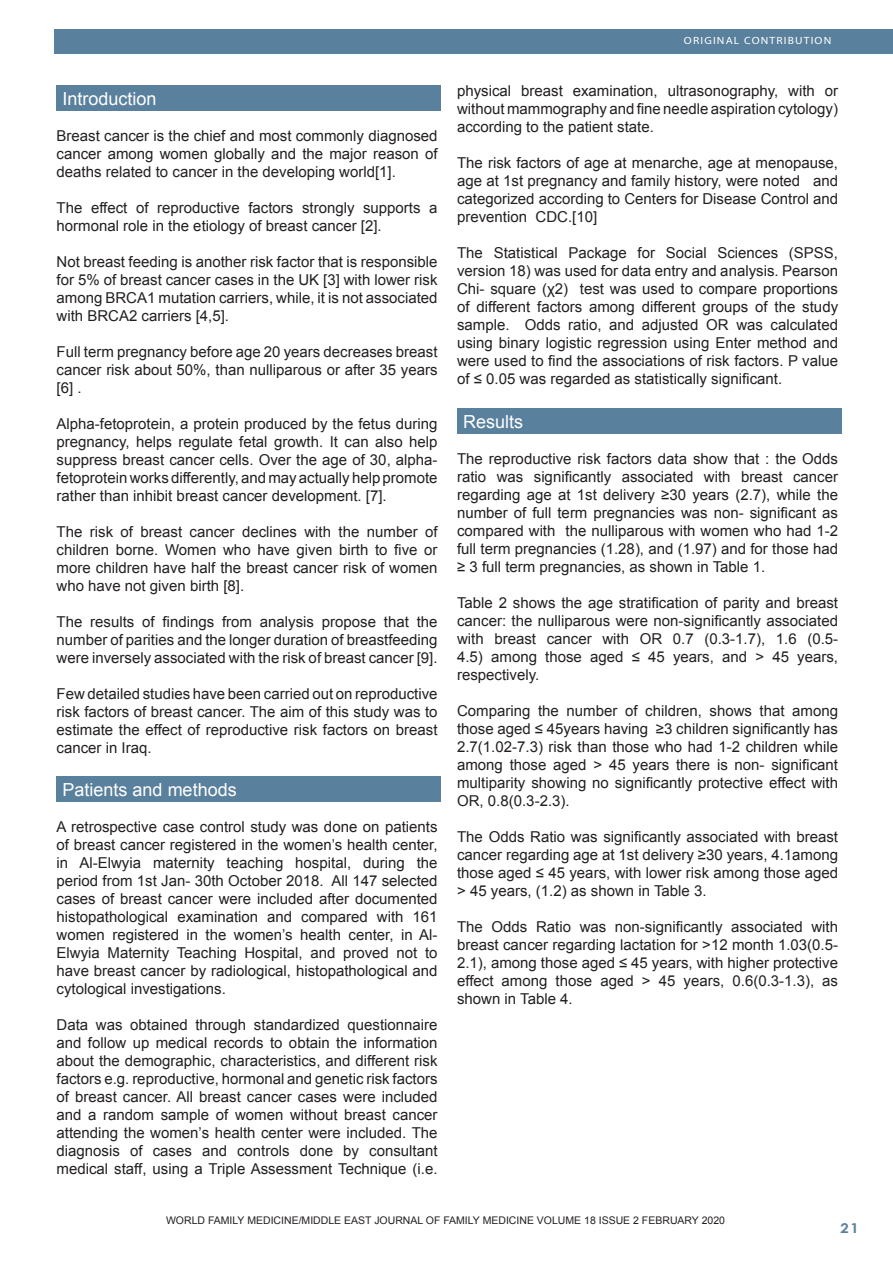
<style>
.page{position:relative;width:893px;height:1263px;background:#fff}
.page>*{position:absolute;margin:0;border:0;box-sizing:border-box;transform-origin:0 0}
.Footnote_Text{font:18px "Arial";color:#fff}
.Footnote_Text-2{font:15px/18px "Arial";color:#231f20;text-align:justify}
.t1{font:700 13.5px "Century Gothic";color:#59809c;scale:1.1 1}
.Footnote_Text-3{font:10.5px "Arial";color:#231f20}
.t2{font:10.5px "Myriad";letter-spacing:.1em;color:#fff;scale:1.1 1}
</style>
<div class="page">
<div style="left:54px;top:30px;width:839px;height:24px;background:#59809c"></div>
<div style="left:57px;top:85px;width:384px;height:26px;background:#59809c"></div>
<div style="left:57px;top:777px;width:384px;height:25px;background:#59809c"></div>
<div style="left:457px;top:408px;width:384px;height:26px;background:#59809c"></div>
<p class="Footnote_Text" style="left:63px;top:86px;width:96px">Introduction</p>
<p class="Footnote_Text-2" style="left:57px;top:126px;width:382px">Breast cancer is the chief and most commonly diagnosed cancer among women globally and the major reason of deaths related to cancer in the developing world[1].</p>
<p class="Footnote_Text-2" style="left:57px;top:198px;width:382px">The effect of reproductive factors strongly supports a hormonal role in the etiology of breast cancer [2].</p>
<p class="Footnote_Text-2" style="left:57px;top:252px;width:382px">Not breast feeding is another risk factor that is responsible for 5% of breast cancer cases in the UK [3] with lower risk among BRCA1 mutation carriers, while, it is not associated with BRCA2 carriers [4,5].</p>
<p class="Footnote_Text-2" style="left:57px;top:342px;width:382px">Full term pregnancy before age 20 years decreases breast cancer risk about 50%, than nulliparous or after 35 years [6] .</p>
<p class="Footnote_Text-2" style="left:57px;top:414px;width:383px">Alpha-fetoprotein, a protein produced by the fetus during pregnancy, helps regulate fetal growth. It can also help suppress breast cancer cells. Over the age of 30, alpha&shy;fetoprotein works differently, and may actually help promote rather than inhibit breast cancer development. [7].</p>
<p class="Footnote_Text-2" style="left:57px;top:522px;width:382px">The risk of breast cancer declines with the number of children borne. Women who have given birth to five or more children have half the breast cancer risk of women who have not given birth [8].</p>
<p class="Footnote_Text-2" style="left:57px;top:612px;width:383px">The results of findings from analysis propose that the number of parities and the longer duration of breastfeeding were inversely associated with the risk of breast cancer [9].</p>
<p class="Footnote_Text-2" style="left:57px;top:684px;width:382px">Few detailed studies have been carried out on reproductive risk factors of breast cancer. The aim of this study was to estimate the effect of reproductive risk factors on breast cancer in Iraq.</p>
<p class="Footnote_Text" style="left:63px;top:778px;width:176px">Patients and methods</p>
<p class="Footnote_Text-2" style="left:57px;top:818px;width:382px">A retrospective case control study was done on patients of breast cancer registered in the women’s health center, in Al-Elwyia maternity teaching hospital, during the period from 1st Jan- 30th October 2018. All 147 selected cases of breast cancer were included after documented histopathological examination and compared with 161 women registered in the women’s health center, in Al-Elwyia Maternity Teaching Hospital, and proved not to have breast cancer by radiological, histopathological and cytological investigations.</p>
<p class="Footnote_Text-2" style="left:57px;top:1016px;width:383px">Data was obtained through standardized questionnaire and follow up medical records to obtain the information about the demographic, characteristics, and different risk factors e.g. reproductive, hormonal and genetic risk factors of breast cancer. All breast cancer cases were included and a random sample of women without breast cancer attending the women’s health center were included. The diagnosis of cases and controls done by consultant medical staff, using a Triple Assessment Technique (i.e.</p>
<p class="t2" style="left:684px;top:35px;width:135px">ORIGINAL CONTRIBUTION</p>
<p class="Footnote_Text-2" style="left:457px;top:82px;width:382px">physical breast examination, ultrasonography, with or without mammography and fine needle aspiration cytology) according to the patient state.</p>
<p class="Footnote_Text-2" style="left:457px;top:154px;width:382px">The risk factors of age at menarche, age at menopause, age at 1st pregnancy and family history, were noted and categorized according to Centers for Disease Control and prevention CDC.[10]</p>
<p class="Footnote_Text-2" style="left:457px;top:244px;width:383px">The Statistical Package for Social Sciences (SPSS, version 18) was used for data entry and analysis. Pearson Chi- square (χ2) test was used to compare proportions of different factors among different groups of the study sample. Odds ratio, and adjusted OR was calculated using binary logistic regression using Enter method and were used to find the associations of risk factors. P value of ≤ 0.05 was regarded as statistically significant.</p>
<p class="Footnote_Text" style="left:463px;top:409px;width:62px">Results</p>
<p class="Footnote_Text-2" style="left:457px;top:449px;width:383px">The reproductive risk factors data show that : the Odds ratio was significantly associated with breast cancer regarding age at 1st delivery ≥30 years (2.7), while the number of full term pregnancies was non- significant as compared with the nulliparous with women who had 1-2 full term pregnancies (1.28), and (1.97) and for those had ≥ 3 full term pregnancies, as shown in Table 1.</p>
<p class="Footnote_Text-2" style="left:457px;top:593px;width:383px">Table 2 shows the age stratification of parity and breast cancer: the nulliparous were non-significantly associated with breast cancer with OR 0.7 (0.3-1.7), 1.6 (0.5- 4.5) among those aged ≤ 45 years, and &gt; 45 years, respectively.</p>
<p class="Footnote_Text-2" style="left:457px;top:701px;width:382px">Comparing the number of children, shows that among those aged ≤ 45years having ≥3 children significantly has 2.7(1.02-7.3) risk than those who had 1-2 children while among those aged &gt; 45 years there is non- significant multiparity showing no significantly protective effect with OR, 0.8(0.3-2.3).</p>
<p class="Footnote_Text-2" style="left:457px;top:827px;width:382px">The Odds Ratio was significantly associated with breast cancer regarding age at 1st delivery ≥30 years, 4.1among those aged ≤ 45 years, with lower risk among those aged &gt; 45 years, (1.2) as shown in Table 3.</p>
<p class="Footnote_Text-2" style="left:457px;top:917px;width:382px">The Odds Ratio was non-significantly associated with breast cancer regarding lactation for &gt;12 month 1.03(0.5- 2.1), among those aged ≤ 45 years, with higher protective effect among those aged &gt; 45 years, 0.6(0.3-1.3), as shown in Table 4.</p>
<p class="Footnote_Text-3" style="left:166px;top:1214px;width:560px">WORLD FAMILY MEDICINE/MIDDLE EAST JOURNAL OF FAMILY MEDICINE VOLUME 18 ISSUE 2 FEBRUARY 2020</p>
<p class="t1" style="left:840px;top:1218px;width:18px">21</p>
</div>
